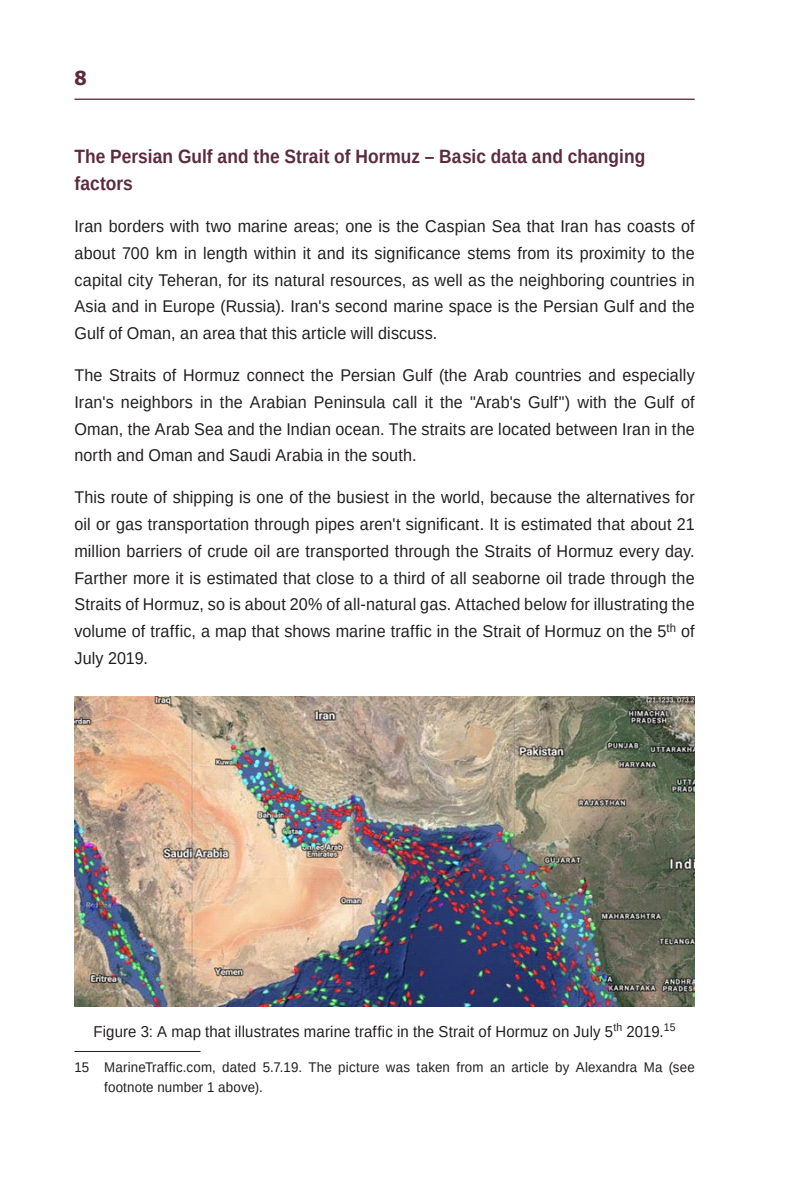
<style>
.page{position:relative;width:794px;height:1191px;background:#fff}
.page>*{position:absolute;margin:0;border:0;box-sizing:border-box;transform-origin:0 0}
.כותרת_2{font:700 19.25px/27.3px "Arimo";letter-spacing:.005em;color:#5b2c3f;scale:.9 1}
.t1{font:700 19.25px "Tahoma";color:#5b2c3f}
.t2{font:16.97px/26.8px "Arimo";letter-spacing:.01em;color:#231f20;text-align:justify;scale:.95 1}
.איור{font:15.75px "Arimo";letter-spacing:.01em;color:#231f20;scale:.95 1}
.הערת_שוליים{font:14px/20.1px "Arimo";letter-spacing:.015em;color:#231f20;scale:.95 1}
</style>
<div class="page">
<hr style="left:74px;top:99px;width:620px;height:1px;background:#5b2c3f">
<img style="left:74px;top:696px;width:620px;height:310px">
<hr style="left:74px;top:1051px;width:126px;height:1px;background:#231f20">
<p class="t1" style="left:74px;top:65px;width:14px">8</p>
<p class="כותרת_2" style="left:74px;top:143px;width:636px">The Persian Gulf and the Strait of Hormuz – Basic data and changing factors</p>
<p class="t2" style="left:74px;top:213px;width:654px">Iran borders with two marine areas; one is the Caspian Sea that Iran has coasts of about 700 km in length within it and its significance stems from its proximity to the capital city Teheran, for its natural resources, as well as the neighboring countries in Asia and in Europe (Russia). Iran's second marine space is the Persian Gulf and the Gulf of Oman, an area that this article will discuss.</p>
<p class="t2" style="left:74px;top:362px;width:654px">The Straits of Hormuz connect the Persian Gulf (the Arab countries and especially Iran's neighbors in the Arabian Peninsula call it the "Arab's Gulf") with the Gulf of Oman, the Arab Sea and the Indian ocean. The straits are located between Iran in the north and Oman and Saudi Arabia in the south.</p>
<p class="t2" style="left:74px;top:484px;width:654px">This route of shipping is one of the busiest in the world, because the alternatives for oil or gas transportation through pipes aren't significant. It is estimated that about 21 million barriers of crude oil are transported through the Straits of Hormuz every day.<br>Farther more it is estimated that close to a third of all seaborne oil trade through the Straits of Hormuz, so is about 20% of all-natural gas. Attached below for illustrating the volume of traffic, a map that shows marine traffic in the Strait of Hormuz on the 5<sup>th</sup> of July 2019.</p>
<p class="איור" style="left:94px;top:1021px;width:614px">Figure 3: A map that illustrates marine traffic in the Strait of Hormuz on July 5<sup>th</sup> 2019.<sup>15</sup></p>
<p class="הערת_שוליים" style="left:104px;top:1056px;width:623px;text-indent:-30px">15 MarineTraffic.com, dated 5.7.19. The picture was taken from an article by Alexandra Ma (see footnote number 1 above).</p>
</div>
